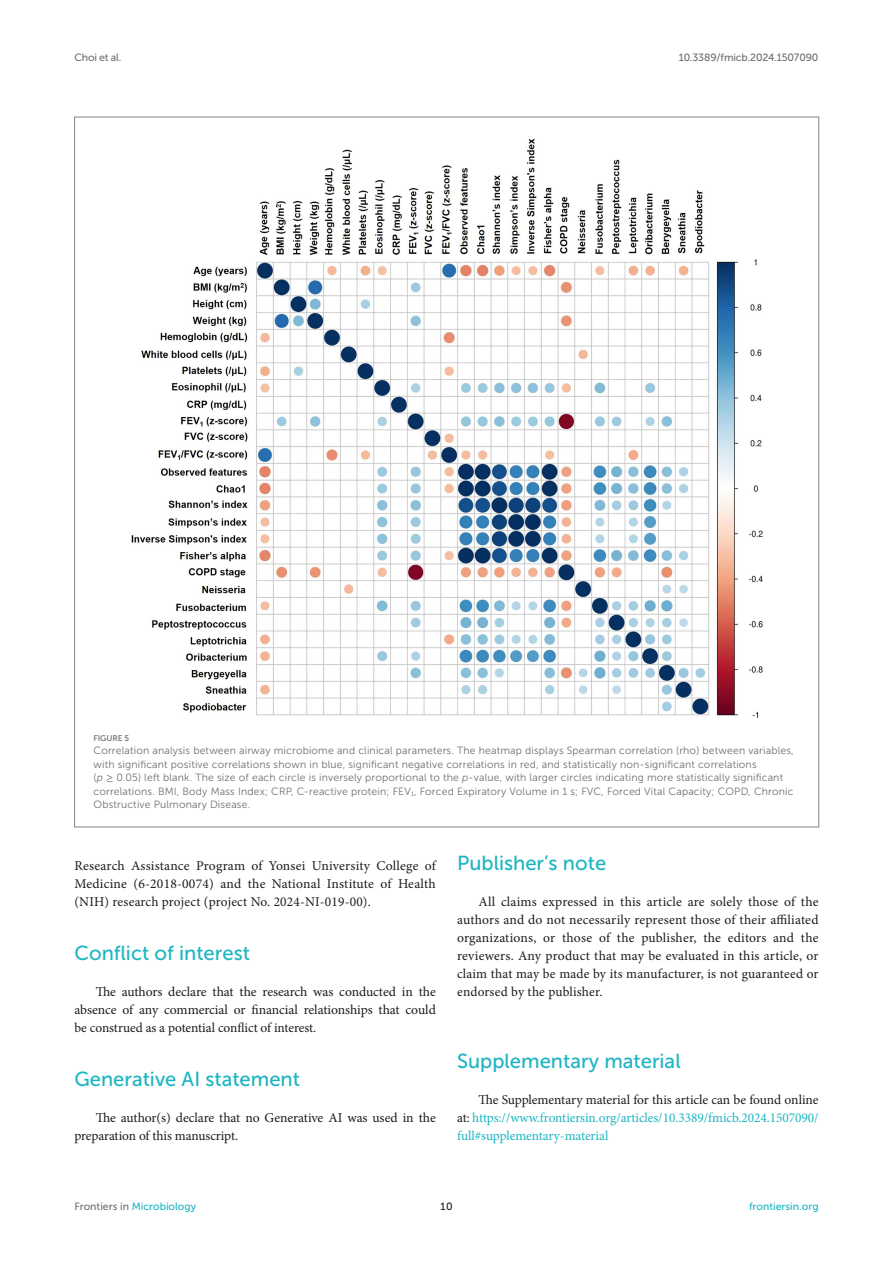
<style>
.page{position:relative;width:893px;height:1263px;background:#fff}
.page>*{position:absolute;margin:0;border:0;box-sizing:border-box;transform-origin:0 0}
.HEAD_1{font:20.25px "Museo Sans 500";color:#1db5c3}
.NON_TEXT{font:13.5px/18px "Minion Pro";letter-spacing:.005em;color:#1b1c1b;text-align:justify}
.NON_TEXT-2{font:13.5px/18px "Minion Pro";letter-spacing:-.005em;color:#1db5c3;text-align:justify}
.TEXT{font:13.5px/18px "Minion Pro";letter-spacing:-.01em;color:#1b1c1b}
.FIG_LEG{font:10.5px/13.5px "Museo Sans 300";letter-spacing:.015em;color:#706f70}
.t1{font:10.5px "Museo Sans 500";color:#1db5c3}
.t2{font:10.5px "Museo Sans 500";letter-spacing:-.015em;color:#706f70}
.t3{font:10.5px "Museo Sans 500";color:#1b1c1b}
.FIG_HD{font:8.25px "Museo Sans 700";letter-spacing:-.01em;color:#7e7f7f}
.s1{font-style:italic}
.s2{font-family:"STIX General"}
.s3{color:#1b1c1b}
.s4{color:#706f70}
</style>
<div class="page">
<img style="left:131px;top:138px;width:632px;height:580px">
<p class="t2" style="left:74px;top:51px;width:49px">Choi et al.</p>
<p class="t2" style="left:679px;top:51px;width:141px">10.3389/fmicb.2024.1507090</p>
<p class="FIG_HD" style="left:94px;top:733px;width:37px">FIGURE 5</p>
<p class="FIG_LEG" style="left:94px;top:744px;width:702px">Correlation analysis between airway microbiome and clinical parameters. The heatmap displays Spearman correlation (rho) between variables, with significant positive correlations shown in blue, significant negative correlations in red, and statistically non-significant correlations<br>(<span class="s1">p</span> <span class="s2">≥</span> 0.05) left blank. The size of each circle is inversely proportional to the <span class="s1">p</span>-value, with larger circles indicating more statistically significant correlations. BMI, Body Mass Index; CRP, C-reactive protein; FEV<sub>1</sub>, Forced Expiratory Volume in 1 s; FVC, Forced Vital Capacity; COPD, Chronic Obstructive Pulmonary Disease.</p>
<p class="NON_TEXT" style="left:74px;top:857px;width:363px">Research Assistance Program of Yonsei University College of Medicine (6-2018-0074) and the National Institute of Health (NIH) research project (project No. 2024-NI-019-00).</p>
<p class="HEAD_1" style="left:74px;top:942px;width:177px">Conflict of interest</p>
<p class="NON_TEXT" style="left:74px;top:983px;width:363px;text-indent:21px">The authors declare that the research was conducted in the absence of any commercial or financial relationships that could be construed as a potential conflict of interest.</p>
<p class="HEAD_1" style="left:74px;top:1068px;width:227px">Generative AI statement</p>
<p class="TEXT" style="left:74px;top:1109px;width:363px;text-indent:21px">The author(s) declare that no Generative AI was used in the preparation of this manuscript.</p>
<p class="HEAD_1" style="left:457px;top:852px;width:151px">Publisher’s note</p>
<p class="NON_TEXT" style="left:457px;top:893px;width:363px;text-indent:21px">All claims expressed in this article are solely those of the authors and do not necessarily represent those of their affiliated organizations, or those of the publisher, the editors and the reviewers. Any product that may be evaluated in this article, or claim that may be made by its manufacturer, is not guaranteed or endorsed by the publisher.</p>
<p class="HEAD_1" style="left:457px;top:1050px;width:225px">Supplementary material</p>
<p class="NON_TEXT-2" style="left:457px;top:1091px;width:363px;text-indent:21px"><span class="s3">The Supplementary material for this article can be found online at:</span> https://www.frontiersin.org/articles/10.3389/fmicb.2024.1507090/ full#supplementary-material</p>
<p class="t1" style="left:74px;top:1200px;width:123px"><span class="s4">Frontiers in</span> Microbiology</p>
<p class="t3" style="left:440px;top:1200px;width:14px">10</p>
<p class="t1" style="left:749px;top:1200px;width:71px">frontiersin.org</p>
</div>
